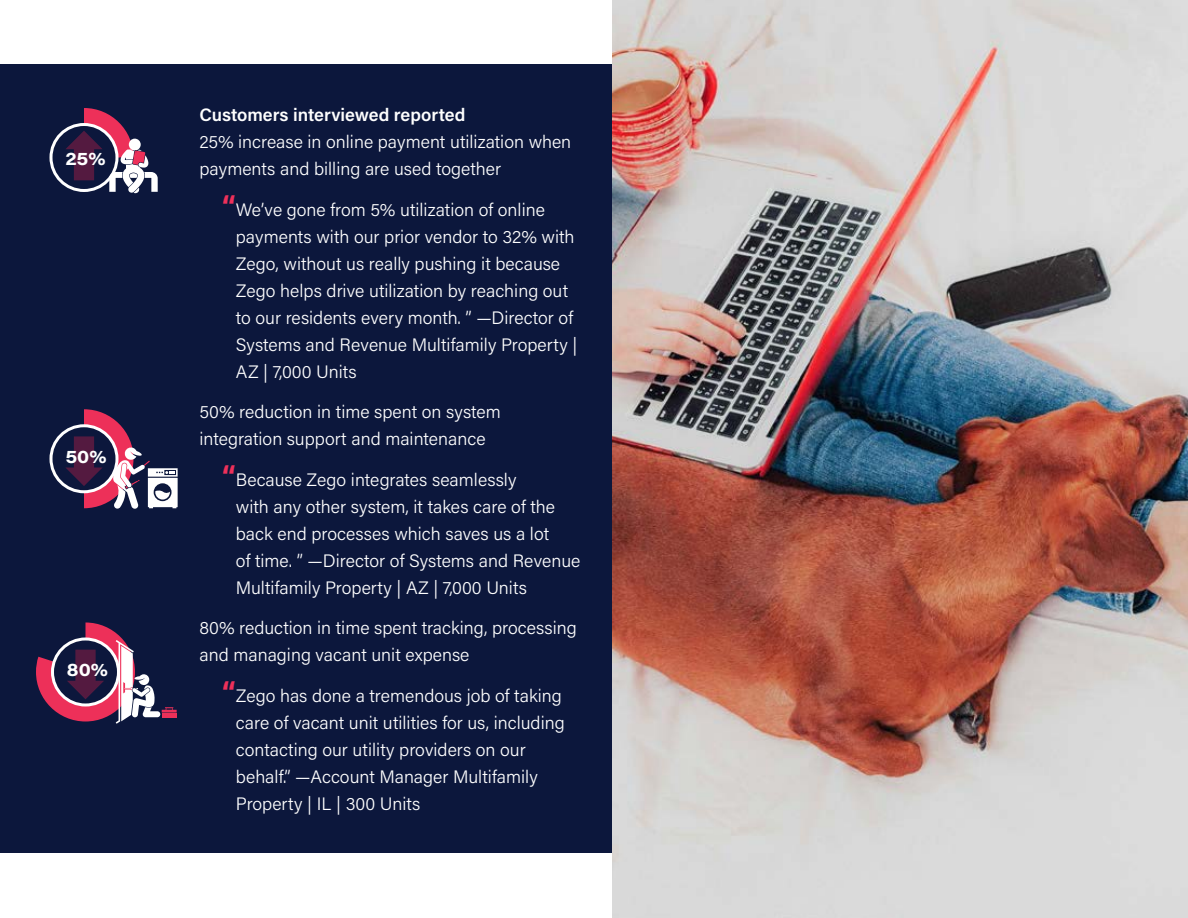
<style>
.page{position:relative;width:1188px;height:918px;background:#fff}
.page>*{position:absolute;margin:0;border:0;box-sizing:border-box;transform-origin:0 0}
.t1{font:300 18px/27px "Acumin Pro";color:#fff}
.t2{font:600 18px "Acumin Pro";color:#fff}
.t3{font:700 18px "Acumin Pro Wide";color:#fff}
.s1{font-weight:700;font-size:28.5px;color:#ee305a}
</style>
<div class="page">
<div style="left:0;top:64px;width:681px;height:790px;background:#0c173c"></div>
<img style="left:612px;top:0;width:576px;height:918px">
<svg style="left:36px;top:622px;width:141px;height:102px"></svg>
<hr style="left:162px;top:713px;width:15px;height:4px;background:#ed3059">
<svg style="left:50px;top:409px;width:128px;height:100px"></svg>
<svg style="left:50px;top:108px;width:108px;height:85px"></svg>
<p class="t3" style="left:65px;top:145px;width:42px">25%</p>
<p class="t3" style="left:65px;top:443px;width:43px">50%</p>
<p class="t3" style="left:67px;top:657px;width:43px">80%</p>
<p class="t2" style="left:200px;top:102px;width:267px">Customers interviewed reported</p>
<p class="t1" style="left:200px;top:128px;width:373px">25% increase in online payment utilization when payments and billing are used together</p>
<p class="t1" style="left:236px;top:195px;width:343px;text-indent:-14px"><span class="s1">“</span>We’ve gone from 5% utilization of online payments with our prior vendor to 32% with Zego, without us really pushing it because Zego helps drive utilization by reaching out to our residents every month. ” —Director of Systems and Revenue Multifamily Property | AZ | 7,000 Units</p>
<p class="t1" style="left:200px;top:398px;width:303px">50% reduction in time spent on system integration support and maintenance</p>
<p class="t1" style="left:236px;top:465px;width:346px;text-indent:-14px"><span class="s1">“</span>Because Zego integrates seamlessly<br>with any other system, it takes care of the back end processes which saves us a lot<br>of time. ” —Director of Systems and Revenue Multifamily Property | AZ | 7,000 Units</p>
<p class="t1" style="left:200px;top:614px;width:379px">80% reduction in time spent tracking, processing and managing vacant unit expense</p>
<p class="t1" style="left:236px;top:681px;width:330px;text-indent:-14px"><span class="s1">“</span>Zego has done a tremendous job of taking care of vacant unit utilities for us, including contacting our utility providers on our behalf.” —Account Manager Multifamily Property | IL | 300 Units</p>
</div>
